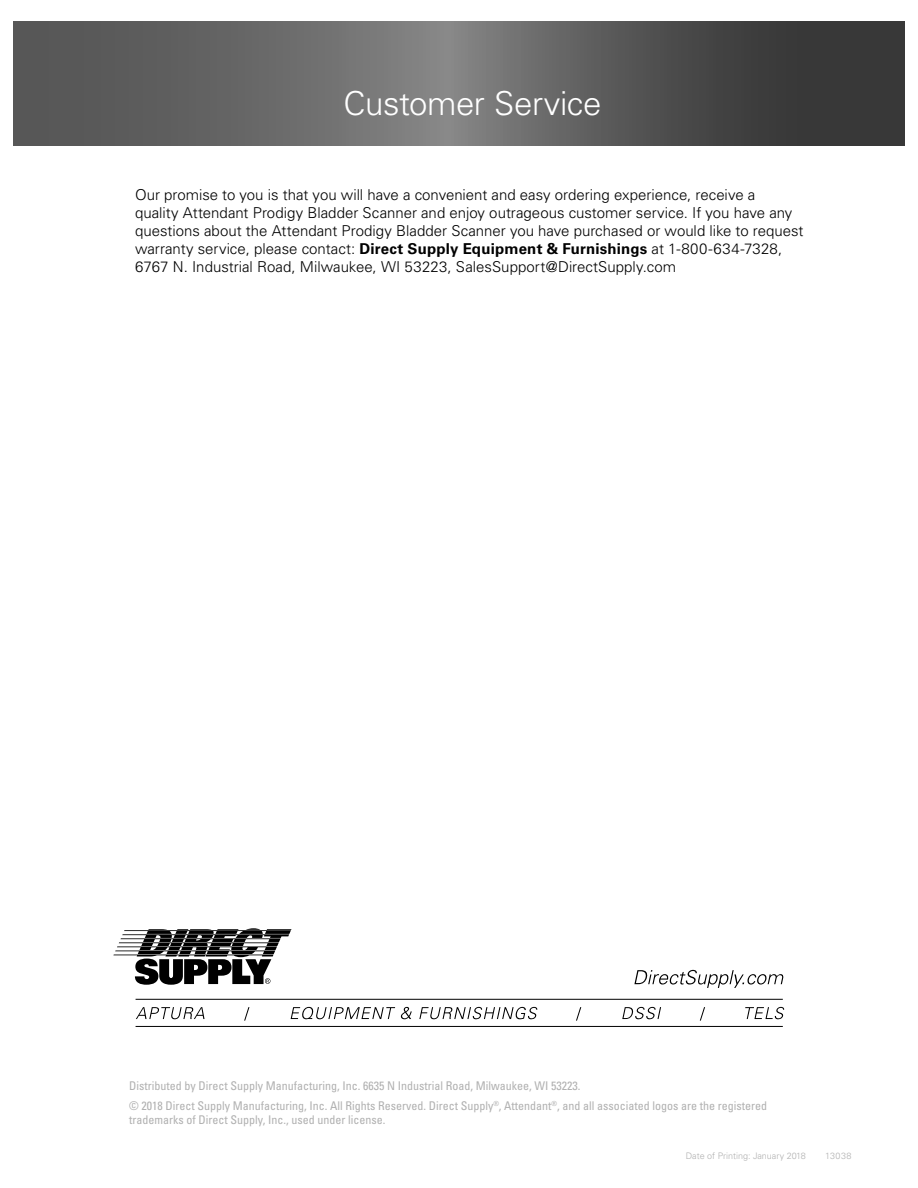
<style>
.page{position:relative;width:918px;height:1188px;background:#fff}
.page>*{position:absolute;margin:0;border:0;box-sizing:border-box;transform-origin:0 0}
.t1{font:300 33px "Univers LT Std";letter-spacing:-.015em;color:#fff}
.t2{font:300 15px/18px "Univers LT Std";color:#000}
.t3{font:condensed 12px/20.2px "Univers LT Std";color:#b0b0b0}
.t4{font:300 9px "Univers LT Std";color:#b0b0b0}
.s1{font-weight:700}
</style>
<div class="page">
<svg style="left:634px;top:970px;width:150px;height:18px"></svg>
<hr style="left:136px;top:999px;width:647px;height:1px;background:#000">
<hr style="left:136px;top:1026px;width:647px;height:1px;background:#000">
<svg style="left:113px;top:928px;width:179px;height:57px"></svg>
<svg style="left:136px;top:1007px;width:69px;height:12px"></svg>
<svg style="left:244px;top:1007px;width:5px;height:14px"></svg>
<svg style="left:291px;top:1007px;width:104px;height:12px"></svg>
<svg style="left:401px;top:1007px;width:11px;height:12px"></svg>
<svg style="left:419px;top:1007px;width:119px;height:12px"></svg>
<svg style="left:576px;top:1007px;width:5px;height:14px"></svg>
<svg style="left:622px;top:1007px;width:39px;height:12px"></svg>
<svg style="left:700px;top:1007px;width:5px;height:14px"></svg>
<svg style="left:745px;top:1007px;width:39px;height:12px"></svg>
<svg style="left:14px;top:21px;width:890px;height:124px;background:#5c5c5c"></svg>
<h1 class="t1" style="left:344px;top:84px;width:260px">Customer Service</h1>
<p class="t2" style="left:135px;top:186px;width:670px">Our promise to you is that you will have a convenient and easy ordering experience, receive a<br>quality Attendant Prodigy Bladder Scanner and enjoy outrageous customer service. If you have any questions about the Attendant Prodigy Bladder Scanner you have purchased or would like to request warranty service, please contact: <span class="s1">Direct Supply Equipment &amp; Furnishings</span> at 1-800-634-7328, 6767 N. Industrial Road, Milwaukee, WI 53223, SalesSupport@DirectSupply.com</p>
<p class="t3" style="left:129px;top:1075px;width:639px">Distributed by Direct Supply Manufacturing, Inc. 6635 N Industrial Road, Milwaukee, WI 53223.<br>© 2018 Direct Supply Manufacturing, Inc. All Rights Reserved. Direct Supply<sup>®</sup>, Attendant<sup>®</sup>, and all associated logos are the registered</p>
<p class="t3" style="left:129px;top:1109px;width:258px">trademarks of Direct Supply, Inc., used under license.</p>
<p class="t4" style="left:686px;top:1150px;width:122px">Date of Printing: January 2018</p>
<p class="t4" style="left:825px;top:1150px;width:28px">13038</p>
</div>
